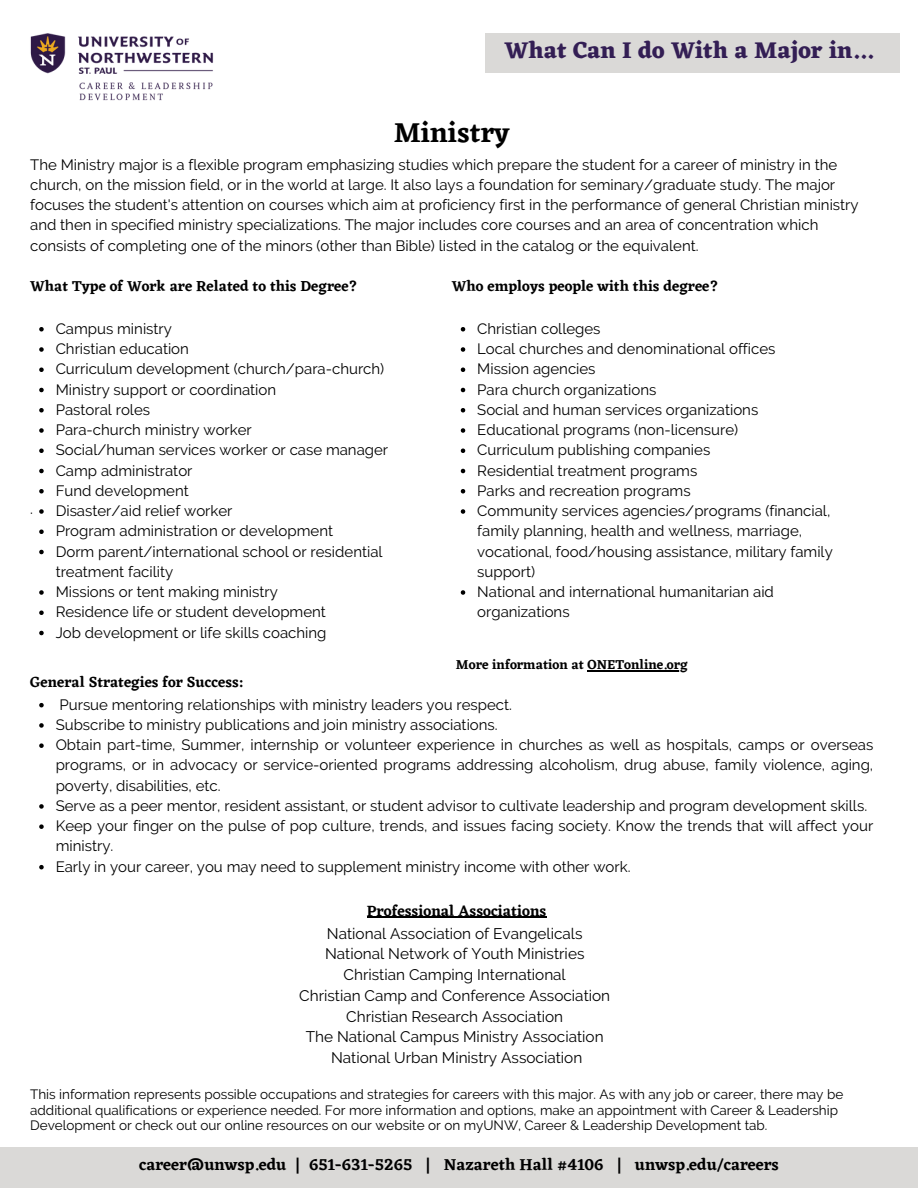
<style>
.page{position:relative;width:918px;height:1188px;background:#fff}
.page>*{position:absolute;margin:0;border:0;box-sizing:border-box;transform-origin:0 0}
.t1{font:600 28.5px "Eczar";color:#000}
.t2{font:700 23.7px "Eczar";color:#331e54}
.t3{font:600 16.5px "Eczar";color:#000}
.t4{font:15.3px/20.7px "Raleway";color:#000;text-align:center}
.t5{font:15px/20.2px "Raleway";color:#000}
.t6{font:600 15px "Eczar";color:#000}
.t7{font:13.5px/15.8px "Raleway";color:#000}
.t8{font:600 13.5px "Eczar";color:#000}
.s1{font-family:"Eczar";font-weight:600}
</style>
<div class="page">
<hr style="left:588px;top:670px;width:100px;height:1px;background:#000">
<svg style="left:39px;top:703px;width:5px;height:4px"></svg>
<svg style="left:39px;top:723px;width:5px;height:5px"></svg>
<svg style="left:39px;top:743px;width:5px;height:5px"></svg>
<svg style="left:39px;top:804px;width:5px;height:5px"></svg>
<svg style="left:39px;top:824px;width:5px;height:5px"></svg>
<svg style="left:39px;top:865px;width:5px;height:4px"></svg>
<img style="left:30px;top:33px;width:183px;height:68px">
<div style="left:485px;top:33px;width:415px;height:39px;background:#dad9d7"></div>
<div style="left:0;top:1148px;width:918px;height:40px;background:#dad9d7"></div>
<svg style="left:39px;top:327px;width:5px;height:5px"></svg>
<svg style="left:39px;top:347px;width:5px;height:5px"></svg>
<svg style="left:39px;top:368px;width:5px;height:4px"></svg>
<svg style="left:39px;top:388px;width:5px;height:4px"></svg>
<svg style="left:39px;top:408px;width:5px;height:5px"></svg>
<svg style="left:39px;top:428px;width:5px;height:5px"></svg>
<svg style="left:39px;top:449px;width:5px;height:4px"></svg>
<svg style="left:39px;top:469px;width:5px;height:4px"></svg>
<svg style="left:39px;top:489px;width:5px;height:5px"></svg>
<svg style="left:39px;top:509px;width:5px;height:5px"></svg>
<svg style="left:39px;top:530px;width:5px;height:4px"></svg>
<svg style="left:39px;top:550px;width:5px;height:4px"></svg>
<svg style="left:39px;top:590px;width:5px;height:5px"></svg>
<svg style="left:39px;top:611px;width:5px;height:4px"></svg>
<svg style="left:39px;top:631px;width:5px;height:4px"></svg>
<svg style="left:461px;top:327px;width:4px;height:5px"></svg>
<svg style="left:461px;top:347px;width:4px;height:5px"></svg>
<svg style="left:461px;top:368px;width:4px;height:4px"></svg>
<svg style="left:461px;top:388px;width:4px;height:4px"></svg>
<svg style="left:461px;top:408px;width:4px;height:5px"></svg>
<svg style="left:461px;top:428px;width:4px;height:5px"></svg>
<svg style="left:461px;top:449px;width:4px;height:4px"></svg>
<svg style="left:461px;top:469px;width:4px;height:4px"></svg>
<svg style="left:461px;top:489px;width:4px;height:5px"></svg>
<svg style="left:461px;top:509px;width:4px;height:5px"></svg>
<svg style="left:461px;top:590px;width:4px;height:5px"></svg>
<hr style="left:367px;top:917px;width:179px;height:1px;background:#000">
<p class="t2" style="left:504px;top:36px;width:370px">What Can I do With a Major in...</p>
<p class="t1" style="left:394px;top:115px;width:117px">Ministry</p>
<p class="t5" style="left:30px;top:154px;width:830px">The Ministry major is a flexible program emphasizing studies which prepare the student for a career of ministry in the church, on the mission field, or in the world at large. It also lays a foundation for seminary/graduate study. The major focuses the student's attention on courses which aim at proficiency first in the performance of general Christian ministry and then in specified ministry specializations. The major includes core courses and an area of concentration which consists of completing one of the minors (other than Bible) listed in the catalog or the equivalent.</p>
<h2 class="t6" style="left:30px;top:277px;width:329px">What Type of Work are Related to this Degree?</h2>
<p class="t5" style="left:56px;top:318px;width:118px">Campus ministry</p>
<p class="t5" style="left:56px;top:339px;width:135px">Christian education</p>
<p class="t5" style="left:56px;top:359px;width:330px">Curriculum development (church/para-church)</p>
<p class="t5" style="left:56px;top:379px;width:222px">Ministry support or coordination</p>
<p class="t5" style="left:56px;top:399px;width:96px">Pastoral roles</p>
<p class="t5" style="left:56px;top:420px;width:198px">Para-church ministry worker</p>
<p class="t5" style="left:56px;top:440px;width:334px">Social/human services worker or case manager</p>
<p class="t5" style="left:56px;top:460px;width:138px">Camp administrator</p>
<p class="t5" style="left:56px;top:480px;width:135px">Fund development</p>
<p class="t5" style="left:56px;top:501px;width:178px">Disaster/aid relief worker</p>
<p class="t5" style="left:56px;top:521px;width:279px">Program administration or development</p>
<p class="t5" style="left:56px;top:541px;width:328px">Dorm parent/international school or residential treatment facility</p>
<p class="t5" style="left:56px;top:582px;width:224px">Missions or tent making ministry</p>
<p class="t5" style="left:56px;top:602px;width:272px">Residence life or student development</p>
<p class="t5" style="left:56px;top:622px;width:272px">Job development or life skills coaching</p>
<p class="t5" style="left:30px;top:499px;width:4px">.</p>
<h2 class="t6" style="left:452px;top:277px;width:269px">Who employs people with this degree?</h2>
<p class="t5" style="left:477px;top:318px;width:125px">Christian colleges</p>
<p class="t5" style="left:477px;top:339px;width:300px">Local churches and denominational offices</p>
<p class="t5" style="left:477px;top:359px;width:120px">Mission agencies</p>
<p class="t5" style="left:477px;top:379px;width:181px">Para church organizations</p>
<p class="t5" style="left:477px;top:399px;width:283px">Social and human services organizations</p>
<p class="t5" style="left:477px;top:420px;width:263px">Educational programs (non-licensure)</p>
<p class="t5" style="left:477px;top:440px;width:235px">Curriculum publishing companies</p>
<p class="t5" style="left:477px;top:460px;width:222px">Residential treatment programs</p>
<p class="t5" style="left:477px;top:480px;width:215px">Parks and recreation programs</p>
<p class="t5" style="left:477px;top:501px;width:357px">Community services agencies/programs (financial, family planning, health and wellness, marriage, vocational, food/housing assistance, military family support)</p>
<p class="t5" style="left:477px;top:582px;width:298px">National and international humanitarian aid organizations</p>
<h1 class="t8" style="left:456px;top:657px;width:233px">More information at ONETonline.org</h1>
<h3 class="t5" style="left:60px;top:671px;width:454px;line-height:22.5px;text-indent:-29px"><span class="s1">General Strategies for Success:<br></span>Pursue mentoring relationships with ministry leaders you respect.</h3>
<h3 class="t5" style="left:56px;top:715px;width:444px">Subscribe to ministry publications and join ministry associations.</h3>
<h2 class="t5" style="left:56px;top:735px;width:819px;text-align:justify">Obtain part-time, Summer, internship or volunteer experience in churches as well as hospitals, camps or overseas programs, or in advocacy or service-oriented programs addressing alcoholism, drug abuse, family violence, aging, poverty, disabilities, etc.</h2>
<p class="t5" style="left:56px;top:796px;width:813px">Serve as a peer mentor, resident assistant, or student advisor to cultivate leadership and program development skills.</p>
<p class="t5" style="left:56px;top:816px;width:819px">Keep your finger on the pulse of pop culture, trends, and issues facing society. Know the trends that will affect your ministry.</p>
<p class="t5" style="left:56px;top:856px;width:576px">Early in your career, you may need to supplement ministry income with other work.</p>
<h3 class="t4" style="left:327px;top:899px;width:257px;line-height:23px"><span class="s1">Professional Associations<br></span>National Association of Evangelicals</h3>
<h3 class="t4" style="left:299px;top:944px;width:312px">National Network of Youth Ministries Christian Camping International<br>Christian Camp and Conference Association Christian Research Association</h3>
<p class="t4" style="left:306px;top:1027px;width:299px">The National Campus Ministry Association<br>National Urban Ministry Association</p>
<p class="t7" style="left:30px;top:1086px;width:815px">This information represents possible occupations and strategies for careers with this major. As with any job or career, there may be additional qualifications or experience needed. For more information and options, make an appointment with Career &amp; Leadership<br>Development or check out our online resources on our website or on myUNW, Career &amp; Leadership Development tab.</p>
<p class="t3" style="left:139px;top:1154px;width:641px">career@unwsp.edu | 651-631-5265 | Nazareth Hall #4106 | unwsp.edu/careers</p>
</div>
